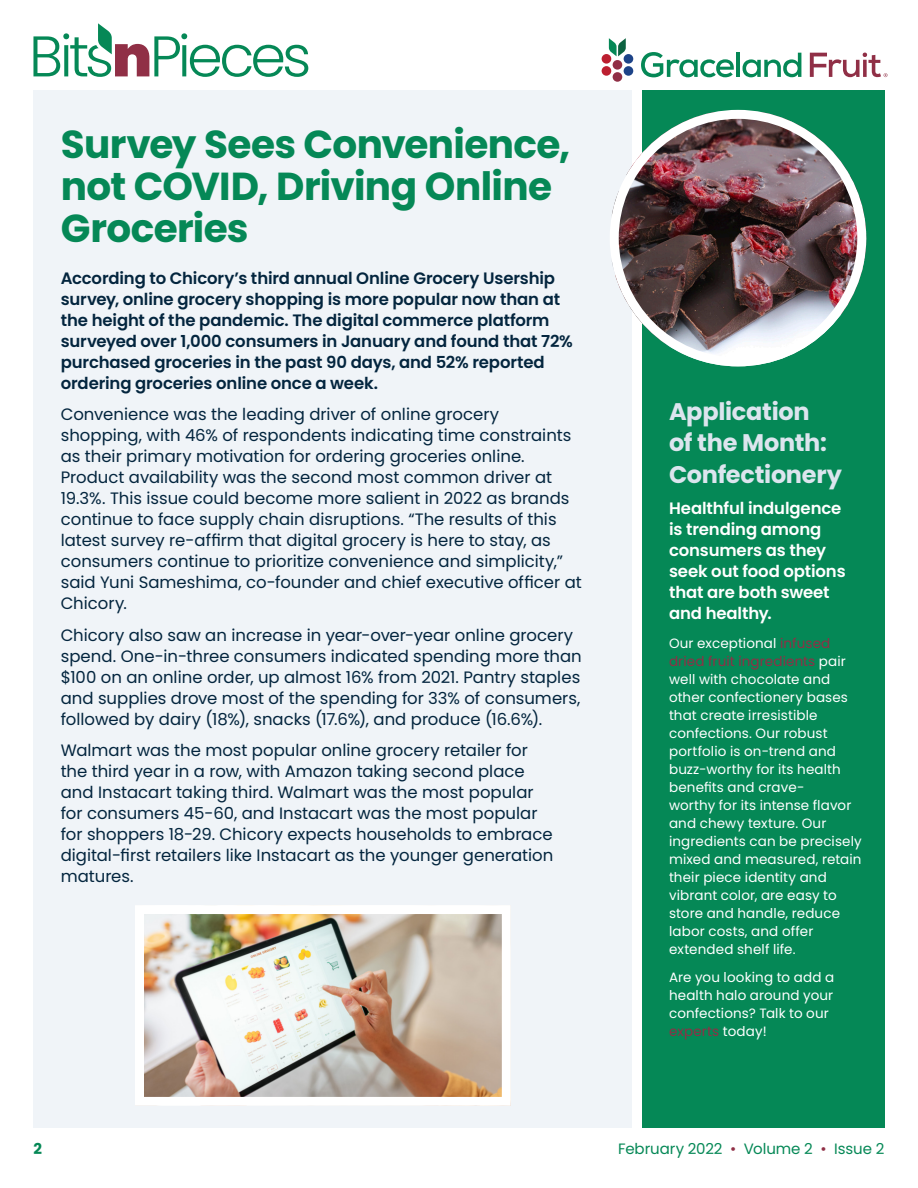
<style>
.page{position:relative;width:918px;height:1188px;background:#fff}
.page>*{position:absolute;margin:0;border:0;box-sizing:border-box;transform-origin:0 0}
.Head1{font:700 39px/42px "Poppins";letter-spacing:-.015em;color:#058856}
.Sidebar_Head{font:700 24px/31.5px "Poppins";letter-spacing:-.015em;color:#dce5ee}
.Body1{font:16.5px/21px "Poppins";color:#03253e}
.Subhead_Under_Headli{font:600 16.5px/21px "Poppins";letter-spacing:-.01em;color:#03253e}
.Sidebar_Subhead{font:600 16.5px/21px "Poppins";letter-spacing:-.01em;color:#fff}
.t1{font:15px "Poppins";letter-spacing:-.005em;color:#058856}
.t2{font:700 15px "Poppins";color:#058856}
.Sidebar_Body{font:13.5px/18px "Poppins";letter-spacing:.01em;color:#fff}
.s1{color:#902f46}
</style>
<div class="page">
<svg style="left:33px;top:23px;width:275px;height:54px"></svg>
<svg style="left:609px;top:38px;width:17px;height:18px"></svg>
<div style="left:624px;top:54px;width:9px;height:10px;background:#1d4388;border-radius:50%"></div>
<div style="left:624px;top:66px;width:9px;height:10px;background:#1d4388;border-radius:50%"></div>
<div style="left:613px;top:60px;width:9px;height:10px;background:#902f46;border-radius:50%"></div>
<div style="left:613px;top:72px;width:9px;height:10px;background:#902f46;border-radius:50%"></div>
<div style="left:602px;top:54px;width:9px;height:10px;background:#bc1f30;border-radius:50%"></div>
<div style="left:602px;top:66px;width:9px;height:10px;background:#bc1f30;border-radius:50%"></div>
<svg style="left:641px;top:52px;width:93px;height:25px"></svg>
<hr style="left:736px;top:53px;width:4px;height:24px;background:#058856">
<svg style="left:743px;top:53px;width:58px;height:24px"></svg>
<svg style="left:810px;top:52px;width:78px;height:25px"></svg>
<div style="left:33px;top:90px;width:599px;height:1037px;background:#f0f4f8"></div>
<div style="left:642px;top:90px;width:243px;height:1037px;background:#058856"></div>
<img style="left:612px;top:112px;width:254px;height:254px">
<div style="left:610px;top:110px;width:256px;height:256px;border:9px solid #fff;border-radius:50%"></div>
<img style="left:145px;top:915px;width:356px;height:181px">
<div style="left:135px;top:905px;width:376px;height:201px;border:9px solid #fff"></div>
<p class="Head1" style="left:61px;top:123px;width:511px">Survey Sees Convenience, not COVID, Driving Online<br>Groceries</p>
<p class="Subhead_Under_Headli" style="left:61px;top:268px;width:514px">According to Chicory’s third annual Online Grocery Usership survey, online grocery shopping is more popular now than at the height of the pandemic. The digital commerce platform surveyed over 1,000 consumers in January and found that 72% purchased groceries in the past 90 days, and 52% reported ordering groceries online once a week.</p>
<p class="Body1" style="left:61px;top:404px;width:523px">Convenience was the leading driver of online grocery shopping, with 46% of respondents indicating time constraints as their primary motivation for ordering groceries online.<br>Product availability was the second most common driver at 19.3%. This issue could become more salient in 2022 as brands continue to face supply chain disruptions. “The results of this latest survey re-affirm that digital grocery is here to stay, as consumers continue to prioritize convenience and simplicity,” said Yuni Sameshima, co-founder and chief executive officer at Chicory.</p>
<p class="Body1" style="left:61px;top:625px;width:523px">Chicory also saw an increase in year-over-year online grocery spend. One-in-three consumers indicated spending more than $100 on an online order, up almost 16% from 2021. Pantry staples and supplies drove most of the spending for 33% of consumers, followed by dairy (18%), snacks (17.6%), and produce (16.6%).</p>
<p class="Body1" style="left:61px;top:740px;width:494px">Walmart was the most popular online grocery retailer for the third year in a row, with Amazon taking second place and Instacart taking third. Walmart was the most popular for consumers 45-60, and Instacart was the most popular for shoppers 18-29. Chicory expects households to embrace digital-first retailers like Instacart as the younger generation matures.</p>
<p class="Sidebar_Head" style="left:669px;top:396px;width:174px">Application<br>of the Month:<br>Confectionery</p>
<p class="Sidebar_Subhead" style="left:669px;top:498px;width:178px">Healthful indulgence is trending among consumers as they seek out food options that are both sweet and healthy.</p>
<p class="Sidebar_Body" style="left:669px;top:634px;width:194px">Our exceptional <span class="s1">infused dried fruit ingredients</span> pair well with chocolate and other confectionery bases that create irresistible confections. Our robust portfolio is on-trend and buzz-worthy for its health benefits and crave-<br>worthy for its intense flavor and chewy texture. Our ingredients can be precisely mixed and measured, retain their piece identity and vibrant color, are easy to store and handle, reduce labor costs, and offer extended shelf life.</p>
<p class="Sidebar_Body" style="left:669px;top:969px;width:167px">Are you looking to add a health halo around your confections? Talk to our <span class="s1">experts</span> today!</p>
<p class="t2" style="left:33px;top:1140px;width:10px">2</p>
<p class="t1" style="left:618px;top:1140px;width:268px">February 2022 <span class="s1">•</span> Volume 2 <span class="s1">•</span> Issue 2</p>
</div>
